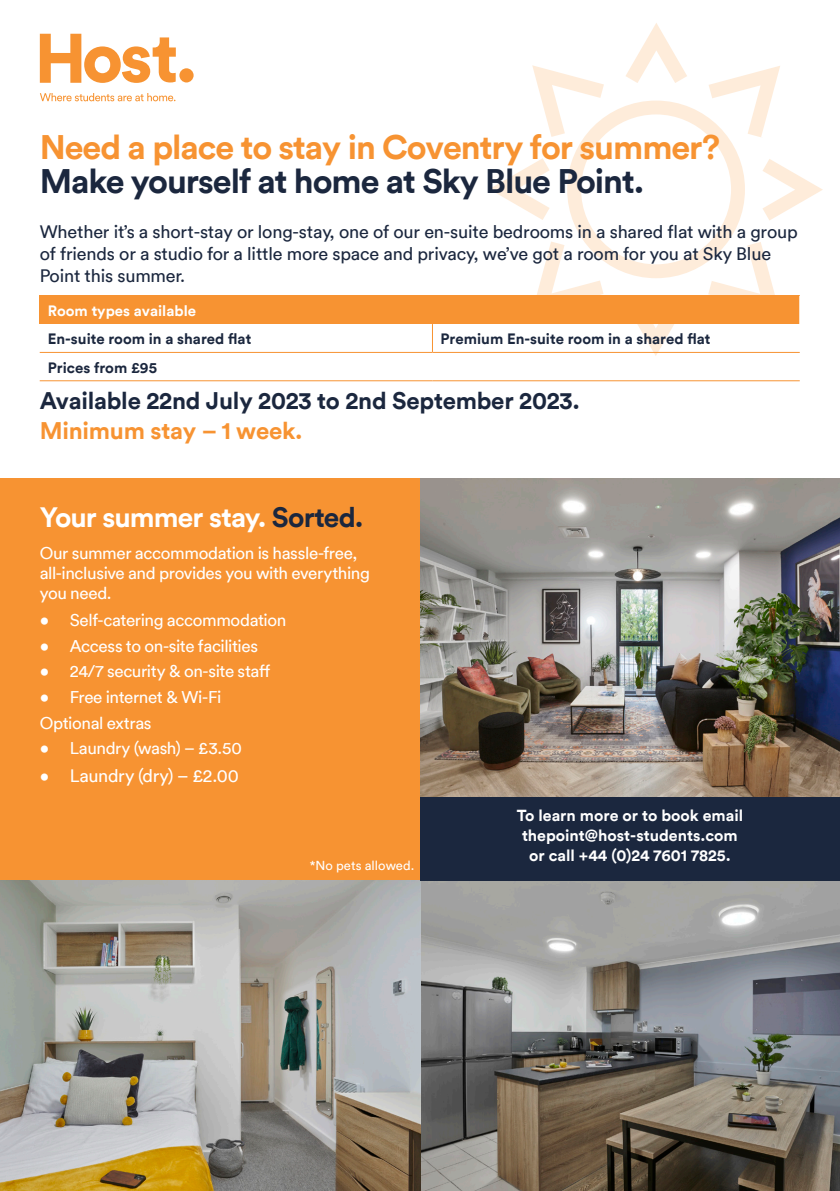
<style>
.page{position:relative;width:840px;height:1191px;background:#fff}
.page>*{position:absolute;margin:0;border:0;box-sizing:border-box;transform-origin:0 0}
.t1{font:700 34px/34px "Circular TT";letter-spacing:-.03em;color:#f79332}
.Host_title{font:700 28px "Circular TT";letter-spacing:-.03em;color:#fff}
.t2{font:700 24px/30px "Circular TT";letter-spacing:-.01em;color:#1b273e}
.t3{font:18px/22px "Circular TT";letter-spacing:-.01em;color:#1b273e}
.Host_title-2{font:18px "Circular TT";letter-spacing:-.015em;color:#fff}
.Host_title-3{font:17px/20px "Circular TT";letter-spacing:-.025em;color:#fff}
.t4{font:700 16px/20px "Circular TT";color:#fff;text-align:center}
.t5{font:700 15px "Circular TT";color:#1b273e}
.t6{font:700 15px "Circular TT";color:#fff}
.t7{font:13px "Circular TT";color:#fff}
.s1{color:#1b273e}
.s2{color:#f79332}
.s3{font-size:17px}
</style>
<div class="page">
<svg style="left:489px;top:23px;width:333px;height:333px"></svg>
<div style="left:0;top:478px;width:421px;height:402px;background:#f79332"></div>
<img style="left:0;top:880px;width:839px;height:311px">
<img style="left:420px;top:478px;width:419px;height:318px">
<div style="left:420px;top:796px;width:419px;height:84px;background:#1b273e"></div>
<div style="left:40px;top:296px;width:759px;height:28px;background:#f79332"></div>
<svg style="left:432px;top:324px;width:1px;height:28px"></svg>
<hr style="left:40px;top:352px;width:392px;height:1px;background:#f79332">
<hr style="left:432px;top:352px;width:367px;height:1px;background:#f79332">
<hr style="left:40px;top:380px;width:392px;height:1px;background:#f79332">
<hr style="left:432px;top:380px;width:367px;height:1px;background:#f79332">
<svg style="left:40px;top:34px;width:136px;height:49px"></svg>
<div style="left:179px;top:68px;width:14px;height:14px;background:#f79332;border-radius:50%"></div>
<svg style="left:40px;top:93px;width:135px;height:8px"></svg>
<p class="t1" style="left:40px;top:129px;width:681px">Need a place to stay in Coventry for summer?<br><span class="s1">Make yourself at home at Sky Blue Point.</span></p>
<p class="t3" style="left:40px;top:220px;width:759px">Whether it’s a short-stay or long-stay, one of our en-suite bedrooms in a shared flat with a group of friends or a studio for a little more space and privacy, we’ve got a room for you at Sky Blue<br>Point this summer.</p>
<p class="t6" style="left:48px;top:301px;width:150px">Room types available</p>
<p class="t5" style="left:48px;top:329px;width:205px">En-suite room in a shared flat</p>
<p class="t5" style="left:440px;top:329px;width:271px">Premium En-suite room in a shared flat</p>
<p class="t5" style="left:48px;top:357px;width:111px">Prices from £95</p>
<p class="t2" style="left:40px;top:385px;width:541px">Available 22nd July 2023 to 2nd September 2023.<br><span class="s2">Minimum stay – 1 week.</span></p>
<p class="Host_title" style="left:40px;top:499px;width:325px">Your summer stay. <span class="s1">Sorted.</span></p>
<p class="Host_title-3" style="left:40px;top:542px;width:331px">Our summer accommodation is hassle-free, all-inclusive and provides you with everything you need.</p>
<p class="Host_title-3" style="left:40px;top:609px;width:248px">• Self-catering accommodation</p>
<p class="Host_title-3" style="left:40px;top:635px;width:220px">• Access to on-site facilities</p>
<p class="Host_title-3" style="left:40px;top:661px;width:232px">• 24/7 security &amp; on-site staff</p>
<p class="Host_title-3" style="left:40px;top:686px;width:183px">• Free internet &amp; Wi-Fi</p>
<p class="Host_title-3" style="left:40px;top:712px;width:113px">Optional extras</p>
<p class="Host_title-3" style="left:40px;top:738px;width:203px">• Laundry (wash) – £3.50</p>
<p class="Host_title-2" style="left:40px;top:764px;width:201px"><span class="s3">•</span> Laundry (dry) – £2.00</p>
<p class="t7" style="left:310px;top:858px;width:106px">*No pets allowed.</p>
<p class="t4" style="left:516px;top:805px;width:228px">To learn more or to book email thepoint@host-students.com</p>
<p class="t4" style="left:529px;top:845px;width:203px">or call +44 (0)24 7601 7825.</p>
</div>
